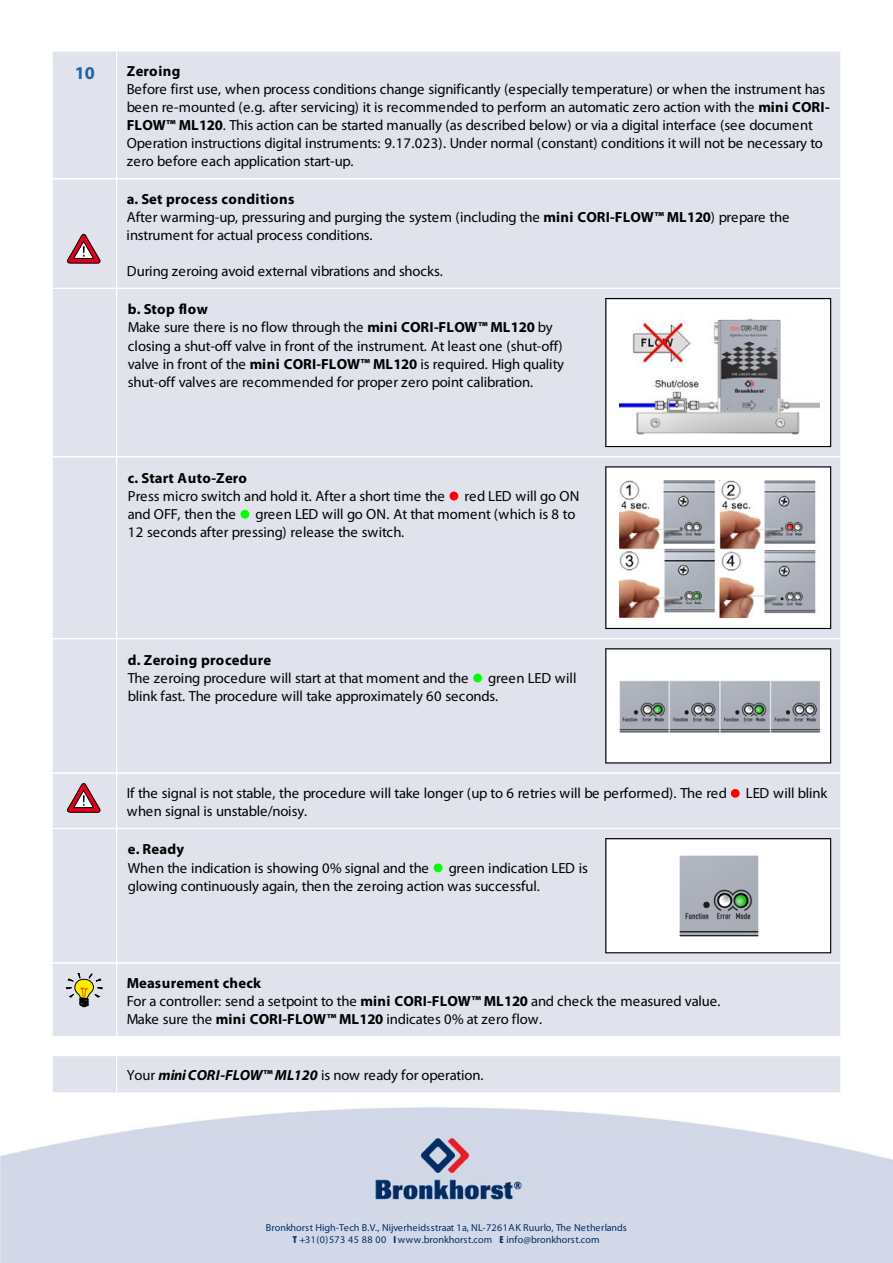
<style>
.page{position:relative;width:893px;height:1263px;background:#fff}
.page>*{position:absolute;margin:0;border:0;box-sizing:border-box;transform-origin:0 0}
.t1{font:700 18px "Myriad Pro";color:#1e64a0}
.t2{font:14.62px/18px "Myriad Pro";letter-spacing:-.01em;color:#000}
.t3{font:10.12px/12.4px "Myriad Pro";letter-spacing:.005em;color:#002f66;text-align:center}
.s1{font-weight:700}
.s2{font-family:"Arial";font-size:29.47px;color:#f00}
.s3{font-family:"Arial";font-size:29.47px;color:#0f0}
.s4{font-weight:700;font-style:italic}
.s5{font-family:"Myriad Pro Black Cond"}
</style>
<div class="page">
<img style="left:0;top:1107px;width:893px;height:156px">
<div style="left:52px;top:51px;width:789px;height:985px;background:#e0e3ec"></div>
<hr style="left:52px;top:51px;width:1px;height:128px;background:#fff">
<hr style="left:52px;top:51px;width:65px;height:1px;background:#fff">
<hr style="left:116px;top:51px;width:1px;height:128px;background:#fff">
<hr style="left:840px;top:51px;width:1px;height:128px;background:#fff">
<hr style="left:117px;top:51px;width:724px;height:1px;background:#fff">
<svg style="left:67px;top:234px;width:34px;height:30px"></svg>
<hr style="left:52px;top:179px;width:1px;height:109px;background:#fff">
<hr style="left:52px;top:178px;width:65px;height:1px;background:#fff">
<hr style="left:116px;top:179px;width:1px;height:109px;background:#fff">
<hr style="left:840px;top:179px;width:1px;height:109px;background:#fff">
<hr style="left:117px;top:178px;width:724px;height:1px;background:#fff">
<hr style="left:52px;top:288px;width:1px;height:169px;background:#fff">
<hr style="left:52px;top:288px;width:65px;height:1px;background:#fff">
<div style="left:607px;top:300px;width:222px;height:145px;background:#fff"></div>
<img style="left:619px;top:318px;width:200px;height:117px">
<hr style="left:605px;top:298px;width:1px;height:149px;background:#000">
<hr style="left:830px;top:298px;width:1px;height:149px;background:#000">
<hr style="left:606px;top:298px;width:225px;height:1px;background:#000">
<hr style="left:606px;top:446px;width:225px;height:1px;background:#000">
<hr style="left:116px;top:288px;width:1px;height:169px;background:#fff">
<hr style="left:840px;top:288px;width:1px;height:169px;background:#fff">
<hr style="left:117px;top:288px;width:724px;height:1px;background:#fff">
<hr style="left:52px;top:457px;width:1px;height:182px;background:#fff">
<hr style="left:52px;top:456px;width:65px;height:1px;background:#fff">
<div style="left:607px;top:468px;width:222px;height:159px;background:#fff"></div>
<img style="left:619px;top:480px;width:197px;height:137px">
<hr style="left:605px;top:467px;width:1px;height:161px;background:#000">
<hr style="left:830px;top:467px;width:1px;height:161px;background:#000">
<hr style="left:606px;top:466px;width:225px;height:1px;background:#000">
<hr style="left:606px;top:628px;width:225px;height:1px;background:#000">
<hr style="left:116px;top:457px;width:1px;height:182px;background:#fff">
<hr style="left:840px;top:457px;width:1px;height:182px;background:#fff">
<hr style="left:117px;top:456px;width:724px;height:1px;background:#fff">
<hr style="left:52px;top:639px;width:1px;height:134px;background:#fff">
<hr style="left:52px;top:638px;width:65px;height:1px;background:#fff">
<div style="left:607px;top:650px;width:222px;height:112px;background:#fff"></div>
<img style="left:619px;top:680px;width:200px;height:52px">
<hr style="left:605px;top:649px;width:1px;height:114px;background:#000">
<hr style="left:830px;top:649px;width:1px;height:114px;background:#000">
<hr style="left:606px;top:648px;width:225px;height:1px;background:#000">
<hr style="left:606px;top:762px;width:225px;height:1px;background:#000">
<hr style="left:116px;top:639px;width:1px;height:134px;background:#fff">
<hr style="left:840px;top:639px;width:1px;height:134px;background:#fff">
<hr style="left:117px;top:638px;width:724px;height:1px;background:#fff">
<svg style="left:67px;top:783px;width:34px;height:30px"></svg>
<hr style="left:52px;top:773px;width:1px;height:55px;background:#fff">
<hr style="left:52px;top:772px;width:65px;height:2px;background:#fff">
<hr style="left:116px;top:773px;width:1px;height:55px;background:#fff">
<hr style="left:840px;top:773px;width:1px;height:55px;background:#fff">
<hr style="left:117px;top:772px;width:724px;height:2px;background:#fff">
<hr style="left:52px;top:828px;width:1px;height:135px;background:#fff">
<hr style="left:52px;top:828px;width:65px;height:1px;background:#fff">
<div style="left:607px;top:840px;width:222px;height:112px;background:#fff"></div>
<img style="left:679px;top:855px;width:79px;height:82px">
<hr style="left:605px;top:839px;width:1px;height:114px;background:#000">
<hr style="left:830px;top:839px;width:1px;height:114px;background:#000">
<hr style="left:606px;top:838px;width:225px;height:1px;background:#000">
<hr style="left:606px;top:952px;width:225px;height:1px;background:#000">
<hr style="left:116px;top:828px;width:1px;height:135px;background:#fff">
<hr style="left:840px;top:828px;width:1px;height:135px;background:#fff">
<hr style="left:117px;top:828px;width:724px;height:1px;background:#fff">
<svg style="left:66px;top:973px;width:37px;height:34px"></svg>
<hr style="left:52px;top:963px;width:1px;height:73px;background:#fff">
<hr style="left:52px;top:962px;width:65px;height:1px;background:#fff">
<hr style="left:116px;top:963px;width:1px;height:73px;background:#fff">
<hr style="left:840px;top:963px;width:1px;height:73px;background:#fff">
<hr style="left:117px;top:962px;width:724px;height:1px;background:#fff">
<div style="left:52px;top:1055px;width:789px;height:38px;background:#e0e3ec"></div>
<hr style="left:52px;top:1055px;width:1px;height:38px;background:#fff">
<hr style="left:52px;top:1055px;width:65px;height:1px;background:#fff">
<hr style="left:52px;top:1092px;width:65px;height:1px;background:#fff">
<hr style="left:116px;top:1055px;width:1px;height:38px;background:#fff">
<hr style="left:840px;top:1055px;width:1px;height:38px;background:#fff">
<hr style="left:117px;top:1055px;width:724px;height:1px;background:#fff">
<hr style="left:117px;top:1092px;width:724px;height:1px;background:#fff">
<p class="t1" style="left:75px;top:62px;width:22px">10</p>
<p class="t2" style="left:127px;top:62px;width:704px"><span class="s1">Zeroing<br></span>Before first use, when process conditions change significantly (especially temperature) or when the instrument has been re-mounted (e.g. after servicing) it is recommended to perform an automatic zero action with the <span class="s1">mini CORI-FLOW™ ML120</span>. This action can be started manually (as described below) or via a digital interface (see document Operation instructions digital instruments: 9.17.023). Under normal (constant) conditions it will not be necessary to zero before each application start-up.</p>
<p class="t2" style="left:127px;top:189px;width:664px"><span class="s1">a. Set process conditions<br></span>After warming-up, pressuring and purging the system (including the <span class="s1">mini CORI-FLOW™ ML120</span>) prepare the instrument for actual process conditions.</p>
<p class="t2" style="left:127px;top:262px;width:318px">During zeroing avoid external vibrations and shocks.</p>
<p class="t2" style="left:128px;top:300px;width:438px"><span class="s1">b. Stop flow<br></span>Make sure there is no flow through the <span class="s1">mini CORI-FLOW™ ML120</span> by closing a shut-off valve in front of the instrument. At least one (shut-off) valve in front of the <span class="s1">mini CORI-FLOW™ ML120</span> is required. High quality shut-off valves are recommended for proper zero point calibration.</p>
<p class="t2" style="left:128px;top:469px;width:453px"><span class="s1">c. Start Auto-Zero<br></span>Press micro switch and hold it. After a short time the <span class="s2">•</span> red LED will go ON and OFF, then the <span class="s3">•</span> green LED will go ON. At that moment (which is 8 to 12 seconds after pressing) release the switch.</p>
<p class="t2" style="left:128px;top:650px;width:450px"><span class="s1">d. Zeroing procedure<br></span>The zeroing procedure will start at that moment and the <span class="s3">•</span> green LED will blink fast. The procedure will take approximately 60 seconds.</p>
<p class="t2" style="left:127px;top:784px;width:702px">If the signal is not stable, the procedure will take longer (up to 6 retries will be performed). The red <span class="s2">•</span> LED will blink when signal is unstable/noisy.</p>
<p class="t2" style="left:128px;top:840px;width:462px"><span class="s1">e. Ready<br></span>When the indication is showing 0% signal and the <span class="s3">•</span> green indication LED is glowing continuously again, then the zeroing action was successful.</p>
<p class="t2" style="left:127px;top:974px;width:595px"><span class="s1">Measurement check<br></span>For a controller: send a setpoint to the <span class="s1">mini CORI-FLOW™ ML120</span> and check the measured value.<br>Make sure the <span class="s1">mini CORI-FLOW™ ML120</span> indicates 0% at zero flow.</p>
<p class="t2" style="left:127px;top:1066px;width:358px">Your <span class="s4">miniCORI-FLOW™ ML120</span> is now ready for operation.</p>
<p class="t3" style="left:266px;top:1221px;width:363px">Bronkhorst High-Tech B.V., Nijverheidsstraat 1a, NL-7261AK Ruurlo, The Netherlands<br><span class="s5">T</span> +31(0)573 45 88 00 <span class="s5">I</span> www.bronkhorst.com <span class="s5">E</span> info@bronkhorst.com</p>
</div>
